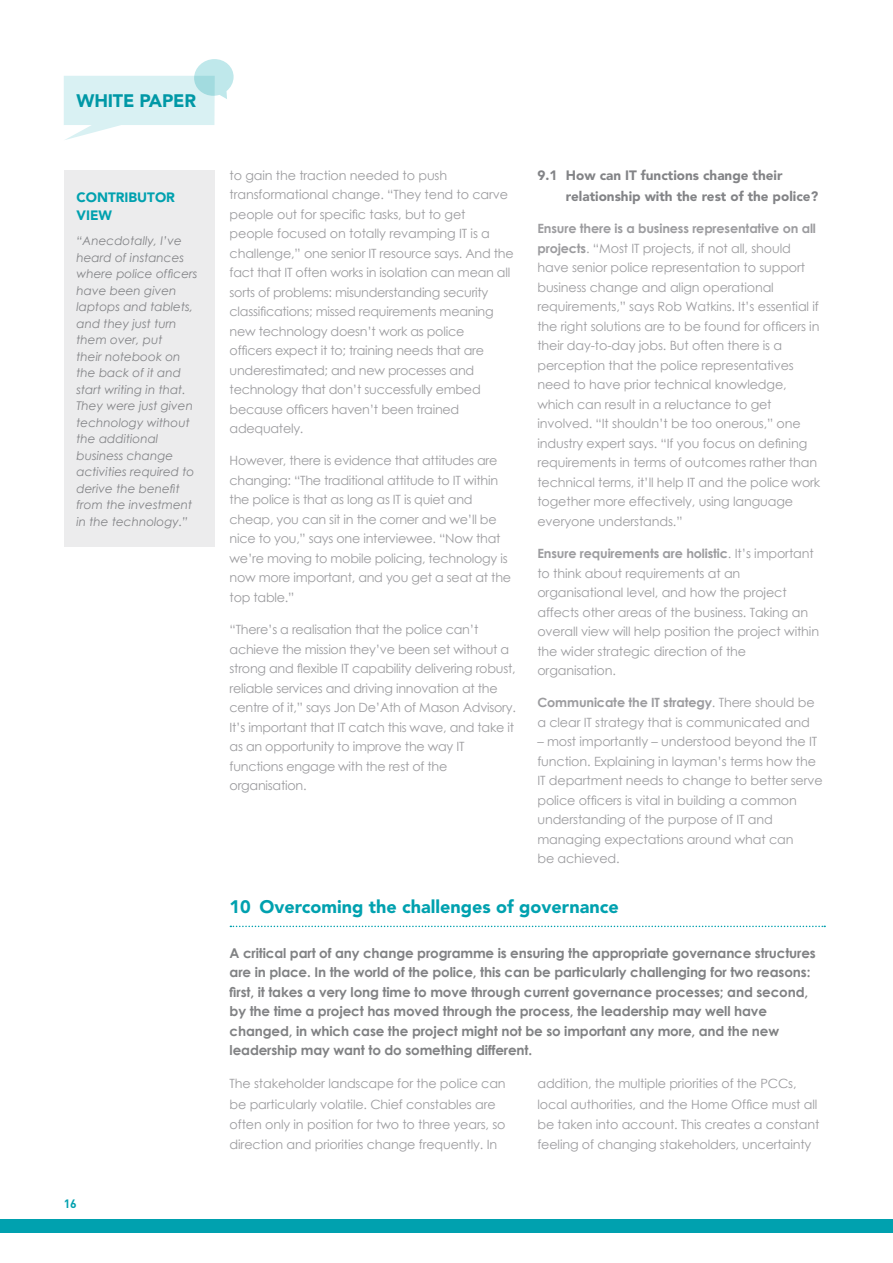
<style>
.page{position:relative;width:893px;height:1263px;background:#fff}
.page>*{position:absolute;margin:0;border:0;box-sizing:border-box;transform-origin:0 0}
.t1{font:900 18px "Avenir LT Std";color:#00a1af}
.First_para{font:700 13.5px/19.5px "Century Gothic";letter-spacing:-.01em;color:#818284}
.t2{font:900 13.5px/20.7px "Avenir LT Std";color:#838487}
.t3{font:900 13.5px/18px "Avenir LT Std";color:#00a1af}
.Main_text{font:12.75px/19.5px "Century Gothic";letter-spacing:-.01em;color:#9c9c9f}
.t4{font:italic 12px/16.5px "Century Gothic";color:#838487}
.t5{font:700 12px "DINOT";color:#00a1af}
.s1{font-weight:700}
</style>
<div class="page">
<svg style="left:64px;top:59px;width:170px;height:81px"></svg>
<svg style="left:230px;top:926px;width:595px;height:1px"></svg>
<div style="left:64px;top:170px;width:151px;height:376px;background:#ececed"></div>
<div style="left:0;top:1219px;width:893px;height:13px;background:#00a1af"></div>
<h1 class="t1" style="left:77px;top:90px;width:121px">WHITE PAPER</h1>
<p class="t3" style="left:77px;top:188px;width:100px">CONTRIBUTOR<br>VIEW</p>
<p class="t4" style="left:77px;top:232px;width:122px">“Anecdotally, I’ve heard of instances where police officers have been given laptops and tablets, and they just turn them over, put<br>their notebook on the back of it and start writing in that.<br>They were just given technology without the additional business change activities required to derive the benefit from the investment in the technology.”</p>
<p class="t5" style="left:64px;top:1196px;width:15px">16</p>
<p class="t2" style="left:566px;top:165px;width:254px;text-indent:-28px">9.1 How can IT functions change their relationship with the rest of the police?</p>
<p class="Main_text" style="left:537px;top:219px;width:284px"><span class="s1">Ensure there is a business representative on all projects</span>. “Most IT projects, if not all, should have senior police representation to support business change and align operational requirements,” says Rob Watkins. It’s essential if the right solutions are to be found for officers in their day-to-day jobs. But often there is a perception that the police representatives need to have prior technical knowledge, which can result in a reluctance to get involved. “It shouldn’t be too onerous,” one industry expert says. “If you focus on defining requirements in terms of outcomes rather than technical terms, it’ll help IT and the police work together more effectively, using language everyone understands.”</p>
<p class="Main_text" style="left:537px;top:543px;width:283px"><span class="s1">Ensure requirements are holistic</span>. It’s important to think about requirements at an organisational level, and how the project affects other areas of the business. Taking an overall view will help position the project within the wider strategic direction of the organisation.</p>
<p class="Main_text" style="left:537px;top:693px;width:279px"><span class="s1">Communicate the IT strategy</span>. There should be a clear IT strategy that is communicated and</p>
<p class="Main_text" style="left:537px;top:732px;width:287px">– most importantly – understood beyond the IT function. Explaining in layman’s terms how the IT department needs to change to better serve police officers is vital in building a common understanding of the purpose of IT and managing expectations around what can<br>be achieved.</p>
<p class="t1" style="left:230px;top:896px;width:391px">10 Overcoming the challenges of governance</p>
<p class="First_para" style="left:230px;top:943px;width:588px">A critical part of any change programme is ensuring the appropriate governance structures are in place. In the world of the police, this can be particularly challenging for two reasons: first, it takes a very long time to move through current governance processes; and second, by the time a project has moved through the process, the leadership may well have changed, in which case the project might not be so important any more, and the new leadership may want to do something different.</p>
<p class="Main_text" style="left:230px;top:1073px;width:278px;line-height:20.2px">The stakeholder landscape for the police can be particularly volatile. Chief constables are often only in position for two to three years, so direction and priorities change frequently. In</p>
<p class="Main_text" style="left:537px;top:1073px;width:283px;line-height:20.2px">addition, the multiple priorities of the PCCs, local authorities, and the Home Office must all be taken into account. This creates a constant feeling of changing stakeholders, uncertainty</p>
<p class="Main_text" style="left:230px;top:165px;width:286px">to gain the traction needed to push transformational change. “They tend to carve people out for specific tasks, but to get<br>people focused on totally revamping IT is a challenge,” one senior IT resource says. And the fact that IT often works in isolation can mean all sorts of problems: misunderstanding security classifications; missed requirements meaning new technology doesn’t work as police<br>officers expect it to; training needs that are underestimated; and new processes and technology that don’t successfully embed because officers haven’t been trained adequately.</p>
<p class="Main_text" style="left:230px;top:451px;width:283px">However, there is evidence that attitudes are changing: “The traditional attitude to IT within the police is that as long as IT is quiet and cheap, you can sit in the corner and we’ll be nice to you,” says one interviewee. “Now that we’re moving to mobile policing, technology is now more important, and you get a seat at the top table.”</p>
<p class="Main_text" style="left:230px;top:620px;width:288px">“There’s a realisation that the police can’t achieve the mission they’ve been set without a strong and flexible IT capability delivering robust, reliable services and driving innovation at the centre of it,” says Jon De’Ath of Mason Advisory.<br>It’s important that IT catch this wave, and take it as an opportunity to improve the way IT functions engage with the rest of the organisation.</p>
</div>
